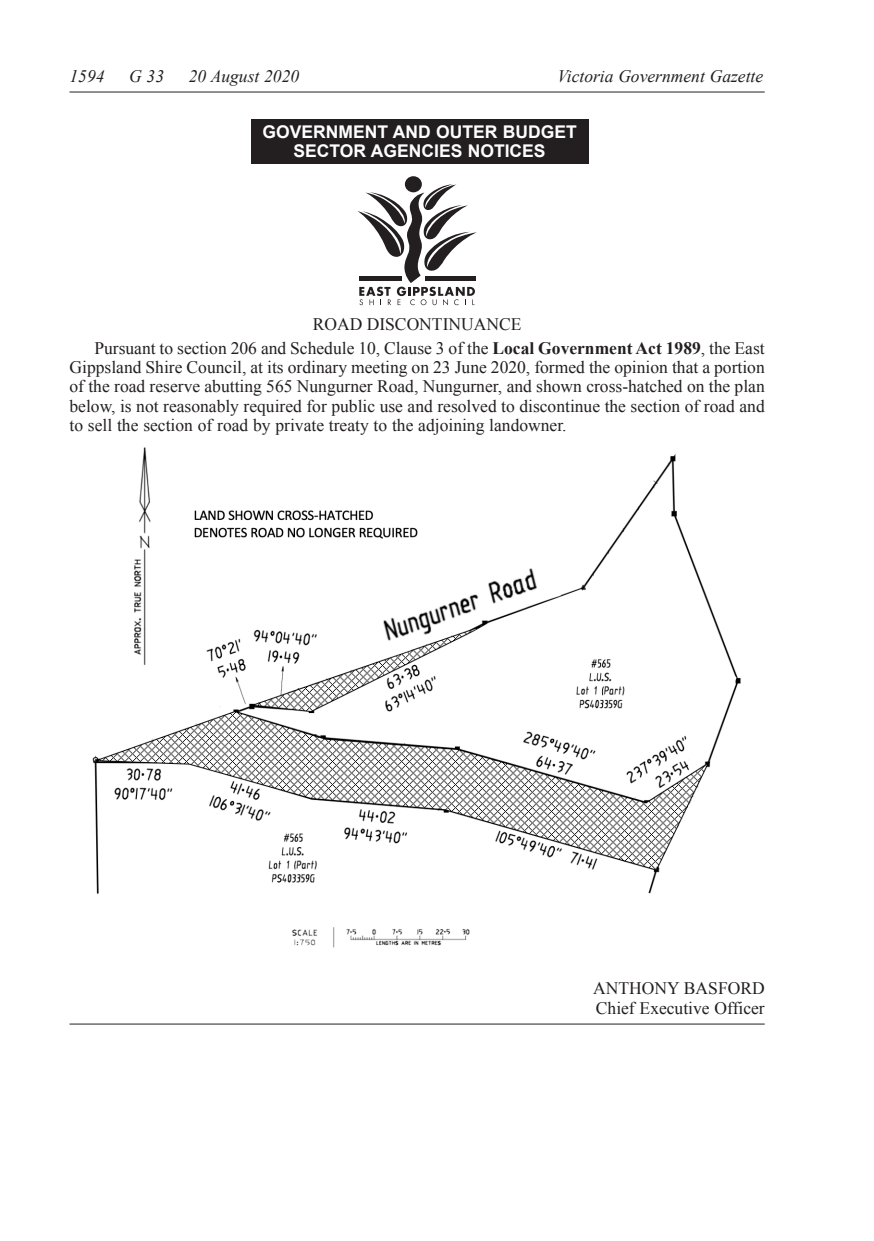
<style>
.page{position:relative;width:874px;height:1241px;background:#fff}
.page>*{position:absolute;margin:0;border:0;box-sizing:border-box;transform-origin:0 0}
.Body{font:17.5px/19.2px "Times New Roman";color:#231f20;text-align:justify}
.Reversed_headings{font:700 17.5px/19.2px "Arial";color:#fff;text-align:center}
.t1{font:italic 17.5px "Times New Roman";color:#231f20}
.Signature_rule_right{font:17.5px/19.2px "Times New Roman";color:#231f20}
.Councils_heading_1{font:17.5px "Times New Roman";color:#231f20}
.s1{font-weight:700}
</style>
<div class="page">
<hr style="left:69px;top:92px;width:695px;height:1px;background:#231f20">
<hr style="left:69px;top:1023px;width:695px;height:1px;background:#231f20">
<div style="left:404px;top:176px;width:17px;height:16px;background:#231f20;border-radius:50%"></div>
<svg style="left:357px;top:184px;width:119px;height:121px"></svg>
<div style="left:359px;top:276px;width:43px;height:5px;background:#231f20"></div>
<div style="left:425px;top:276px;width:50px;height:5px;background:#231f20"></div>
<div style="left:251px;top:119px;width:337px;height:45px;background:#231f20"></div>
<img style="left:92px;top:447px;width:649px;height:501px">
<p class="t1" style="left:69px;top:64px;width:36px">1594</p>
<p class="t1" style="left:129px;top:64px;width:36px">G 33</p>
<p class="t1" style="left:189px;top:64px;width:112px">20 August 2020</p>
<p class="t1" style="left:557px;top:64px;width:207px">Victoria Government Gazette</p>
<p class="Reversed_headings" style="left:262px;top:123px;width:315px">GOVERNMENT AND OUTER BUDGET<br>SECTOR AGENCIES NOTICES</p>
<p class="Councils_heading_1" style="left:312px;top:312px;width:210px">ROAD DISCONTINUANCE</p>
<p class="Body" style="left:69px;top:338px;width:696px;text-indent:25px">Pursuant to section 206 and Schedule 10, Clause 3 of the <span class="s1">Local Government Act 1989</span>, the East Gippsland Shire Council, at its ordinary meeting on 23 June 2020, formed the opinion that a portion of the road reserve abutting 565 Nungurner Road, Nungurner, and shown cross-hatched on the plan below, is not reasonably required for public use and resolved to discontinue the section of road and to sell the section of road by private treaty to the adjoining landowner.</p>
<p class="Signature_rule_right" style="left:593px;top:978px;width:173px">ANTHONY BASFORD<br>Chief Executive Officer</p>
</div>
